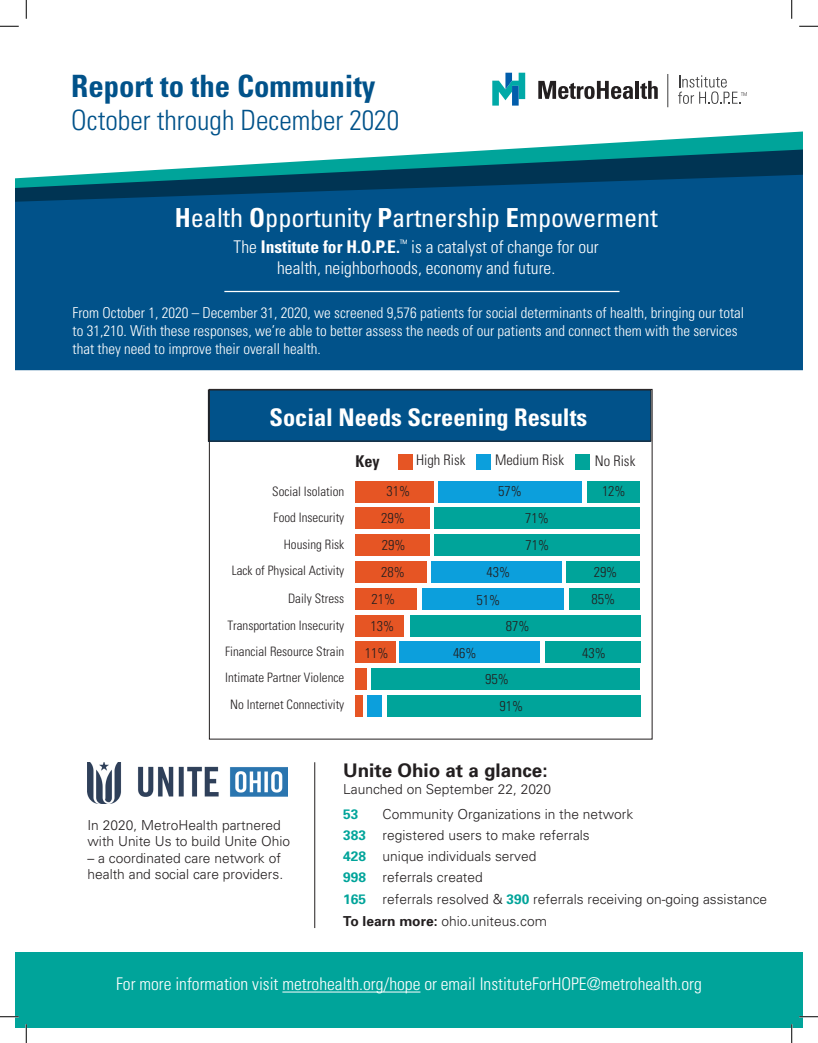
<style>
.page{position:relative;width:818px;height:1043px;background:#fff}
.page>*{position:absolute;margin:0;border:0;box-sizing:border-box;transform-origin:0 0}
.t1{font:700 condensed 30.75px "Univers";color:#01528a}
.t2{font:300 condensed 28px "Univers";color:#01528a}
.t3{font:condensed 26.25px "Univers";color:#fff}
.t4{font:700 condensed 24.38px "Univers";color:#fff}
.t5{font:700 18.75px "Univers";color:#231f20}
.t6{font:300 condensed 17.5px "Univers";color:#fff}
.t7{font:700 condensed 16.25px "Univers";color:#231f20}
.t8{font:300 condensed 15px/18px "Univers";color:#fff}
.t9{font:300 condensed 14.62px "Univers";color:#231f20}
.t10{font:300 condensed 14.25px/26.8px "Univers";color:#231f20}
.t11{font:300 13.75px/16.5px "Univers";color:#231f20}
.t12{font:700 13.75px "Univers";color:#00a49a}
.t13{font:300 condensed 13px/26.6px "Univers";color:#231f20}
.s1{font-weight:700}
.s2{font-weight:700;color:#00a49a}
</style>
<div class="page">
<div style="left:15px;top:202px;width:787px;height:168px;background:#01528a"></div>
<div style="left:15px;top:952px;width:787px;height:76px;background:#00a49a"></div>
<svg style="left:538px;top:81px;width:95px;height:18px"></svg>
<hr style="left:635px;top:81px;width:4px;height:18px;background:#231f20">
<svg style="left:640px;top:81px;width:17px;height:18px"></svg>
<svg style="left:492px;top:73px;width:33px;height:33px"></svg>
<div style="left:512px;top:86px;width:6px;height:20px;background:#015dab"></div>
<hr style="left:667px;top:74px;width:1px;height:33px;background:#3e3e3f">
<svg style="left:678px;top:75px;width:68px;height:29px"></svg>
<svg style="left:15px;top:131px;width:787px;height:71px"></svg>
<hr style="left:224px;top:291px;width:395px;height:1px;background:#fff">
<hr style="left:282px;top:991px;width:138px;height:1px;background:#fff">
<div style="left:208px;top:390px;width:443px;height:51px;background:#01528a"></div>
<div style="left:355px;top:481px;width:78px;height:21px;background:#e65524"></div>
<div style="left:355px;top:668px;width:12px;height:22px;background:#e65524"></div>
<div style="left:355px;top:508px;width:74px;height:21px;background:#e65524"></div>
<div style="left:355px;top:534px;width:74px;height:22px;background:#e65524"></div>
<div style="left:355px;top:561px;width:72px;height:21px;background:#e65524"></div>
<div style="left:355px;top:588px;width:62px;height:21px;background:#e65524"></div>
<div style="left:355px;top:615px;width:49px;height:21px;background:#e65524"></div>
<div style="left:355px;top:642px;width:40px;height:21px;background:#e65524"></div>
<div style="left:355px;top:695px;width:7px;height:21px;background:#e65524"></div>
<div style="left:438px;top:481px;width:144px;height:21px;background:#0c9fdc"></div>
<div style="left:587px;top:481px;width:53px;height:21px;background:#00a49a"></div>
<div style="left:434px;top:508px;width:206px;height:21px;background:#00a49a"></div>
<div style="left:434px;top:534px;width:206px;height:22px;background:#00a49a"></div>
<div style="left:431px;top:561px;width:131px;height:21px;background:#0c9fdc"></div>
<div style="left:566px;top:561px;width:74px;height:21px;background:#00a49a"></div>
<div style="left:387px;top:695px;width:254px;height:21px;background:#00a49a"></div>
<div style="left:569px;top:588px;width:71px;height:21px;background:#00a49a"></div>
<div style="left:372px;top:668px;width:268px;height:22px;background:#00a49a"></div>
<div style="left:545px;top:642px;width:95px;height:21px;background:#00a49a"></div>
<div style="left:410px;top:615px;width:230px;height:21px;background:#00a49a"></div>
<div style="left:398px;top:454px;width:14px;height:16px;background:#e65524"></div>
<div style="left:476px;top:454px;width:14px;height:15px;background:#0c9fdc"></div>
<div style="left:575px;top:454px;width:14px;height:16px;background:#00a49a"></div>
<div style="left:367px;top:695px;width:15px;height:21px;background:#0c9fdc"></div>
<div style="left:209px;top:389px;width:443px;height:350px;border:1px solid #231f20"></div>
<div style="left:399px;top:642px;width:140px;height:21px;background:#0c9fdc"></div>
<div style="left:422px;top:588px;width:141px;height:21px;background:#0c9fdc"></div>
<img style="left:87px;top:762px;width:200px;height:41px">
<hr style="left:314px;top:762px;width:1px;height:166px;background:#231f20">
<svg style="left:0;top:25px;width:19px;height:2px"></svg>
<svg style="left:799px;top:25px;width:19px;height:2px"></svg>
<svg style="left:0;top:1015px;width:19px;height:2px"></svg>
<svg style="left:799px;top:1015px;width:19px;height:2px"></svg>
<svg style="left:25px;top:0;width:2px;height:19px"></svg>
<svg style="left:25px;top:1024px;width:2px;height:18px"></svg>
<svg style="left:791px;top:0;width:1px;height:19px"></svg>
<svg style="left:790px;top:1024px;width:2px;height:18px"></svg>
<p class="t1" style="left:71px;top:67px;width:306px">Report to the Community</p>
<p class="t2" style="left:71px;top:103px;width:329px">October through December 2020</p>
<p class="t3" style="left:175px;top:201px;width:484px"><span class="s1">H</span>ealth <span class="s1">O</span>pportunity <span class="s1">P</span>artnership <span class="s1">E</span>mpowerment</p>
<p class="t6" style="left:233px;top:236px;width:367px">The <span class="s1">Institute for H.O.P.E.</span><sup>™</sup> is a catalyst of change for our</p>
<p class="t6" style="left:277px;top:257px;width:279px">health, neighborhoods, economy and future.</p>
<p class="t8" style="left:73px;top:304px;width:673px">From October 1, 2020 – December 31, 2020, we screened 9,576 patients for social determinants of health, bringing our total to 31,210. With these responses, we’re able to better assess the needs of our patients and connect them with the services that they need to improve their overall health.</p>
<p class="t4" style="left:269px;top:402px;width:319px">Social Needs Screening Results</p>
<p class="t13" style="left:272px;top:478px;width:74px;line-height:25.8px">Social Isolation<br>Food Insecurity</p>
<p class="t13" style="left:284px;top:531px;width:62px">Housing Risk</p>
<p class="t13" style="left:225px;top:557px;width:120px;text-align:right">Lack of Physical Activity<br>Daily Stress<br>Transportation Insecurity<br>Financial Resource Strain<br>Intimate Partner Violence<br>No Internet Connectivity</p>
<p class="t7" style="left:355px;top:451px;width:26px">Key</p>
<p class="t9" style="left:416px;top:451px;width:51px">High Risk</p>
<p class="t9" style="left:495px;top:451px;width:70px">Medium Risk</p>
<p class="t9" style="left:594px;top:452px;width:42px">No Risk</p>
<p class="t10" style="left:386px;top:478px;width:25px">31%</p>
<p class="t10" style="left:498px;top:478px;width:25px">57%</p>
<p class="t10" style="left:602px;top:478px;width:25px">12%</p>
<p class="t10" style="left:381px;top:505px;width:25px">29%</p>
<p class="t10" style="left:525px;top:505px;width:25px">71%</p>
<p class="t10" style="left:382px;top:531px;width:25px">29%</p>
<p class="t10" style="left:525px;top:531px;width:25px">71%</p>
<p class="t10" style="left:381px;top:558px;width:25px">28%</p>
<p class="t10" style="left:486px;top:558px;width:25px">43%</p>
<p class="t10" style="left:593px;top:558px;width:25px">29%</p>
<p class="t10" style="left:371px;top:585px;width:25px">21%</p>
<p class="t10" style="left:591px;top:585px;width:25px">85%</p>
<p class="t10" style="left:370px;top:612px;width:25px">13%</p>
<p class="t10" style="left:506px;top:612px;width:25px">87%</p>
<p class="t10" style="left:365px;top:639px;width:25px">11%</p>
<p class="t10" style="left:582px;top:639px;width:25px">43%</p>
<p class="t10" style="left:499px;top:666px;width:25px;text-indent:-14px">95%<br>91%</p>
<p class="t10" style="left:476px;top:586px;width:25px">51%</p>
<p class="t10" style="left:453px;top:639px;width:25px">46%</p>
<p class="t11" style="left:87px;top:816px;width:204px">In 2020, MetroHealth partnered with Unite Us to build Unite Ohio</p>
<p class="t11" style="left:87px;top:849px;width:197px">– a coordinated care network of health and social care providers.</p>
<p class="t5" style="left:343px;top:759px;width:206px">Unite Ohio at a glance:</p>
<p class="t11" style="left:343px;top:780px;width:209px">Launched on September 22, 2020</p>
<p class="t12" style="left:343px;top:805px;width:17px">53</p>
<p class="t11" style="left:382px;top:805px;width:252px">Community Organizations in the network</p>
<p class="t11" style="left:343px;top:826px;width:248px"><span class="s2">383</span> registered users to make referrals</p>
<p class="t11" style="left:343px;top:848px;width:194px"><span class="s2">428</span> unique individuals served</p>
<p class="t11" style="left:343px;top:869px;width:141px"><span class="s2">998</span> referrals created</p>
<p class="t11" style="left:343px;top:890px;width:425px"><span class="s2">165</span> referrals resolved &amp; <span class="s2">390</span> referrals receiving on-going assistance</p>
<p class="t11" style="left:343px;top:913px;width:205px"><span class="s1">To learn more:</span> ohio.uniteus.com</p>
<p class="t6" style="left:116px;top:973px;width:587px">For more information visit metrohealth.org/hope or email InstituteForHOPE@metrohealth.org</p>
</div>
